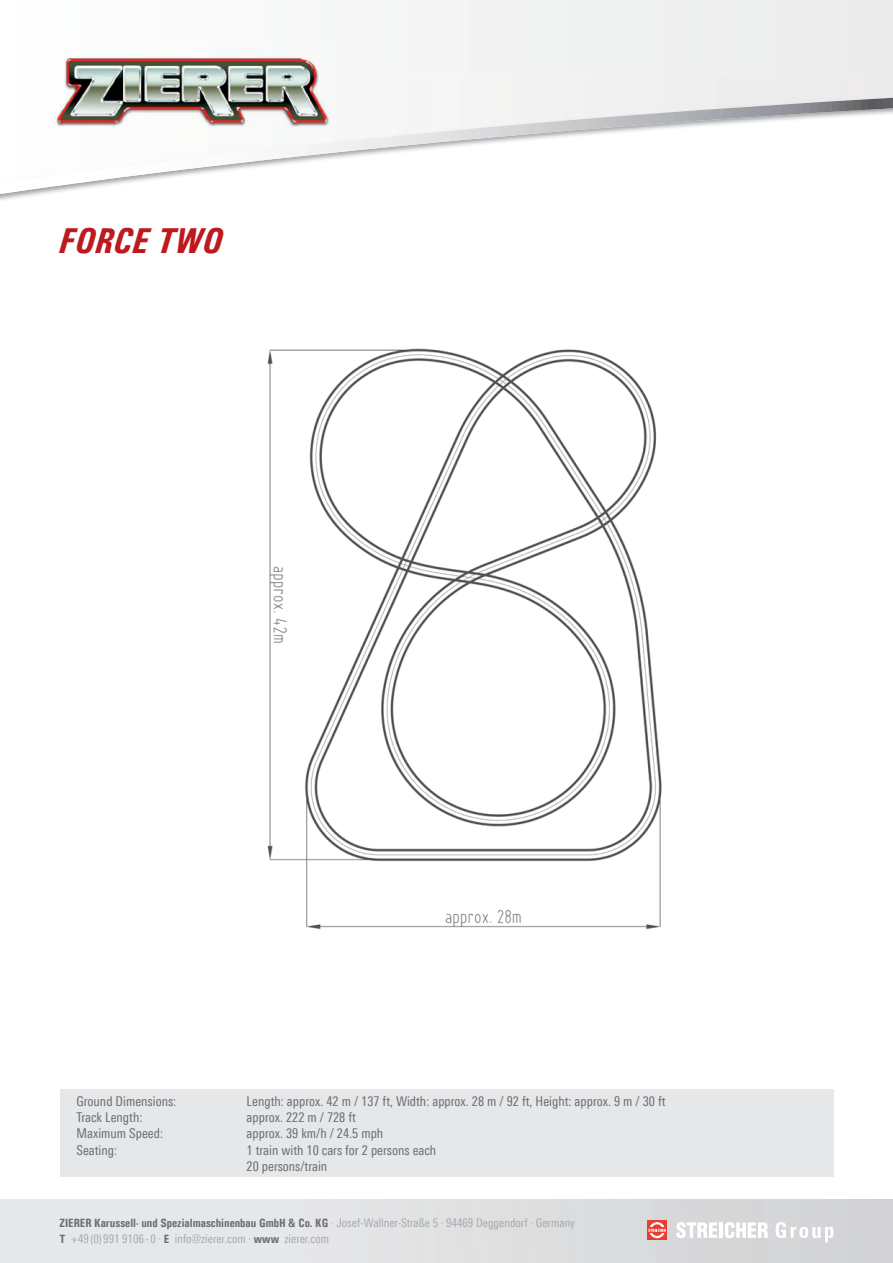
<style>
.page{position:relative;width:893px;height:1263px;background:#fff}
.page>*{position:absolute;margin:0;border:0;box-sizing:border-box;transform-origin:0 0}
.t1{font:italic 700 condensed 36px "Univers";color:#bd1a1f}
.t2{font:13.5px/16.2px "Linotype Univers 420 Cn";color:#6c6d70}
.t3{font:700 condensed 12px "Univers";color:#6c6d70}
.t4{font:12px "Linotype Univers 420 Cn";color:#a8a9ad}
.s1{font-family:"Linotype Univers 420 Cn";font-weight:400;font-stretch:normal;color:#a8a9ad}
.s2{font-family:"Univers";font-weight:700;font-stretch:condensed;color:#6c6d70}
</style>
<div class="page">
<img style="left:267px;top:348px;width:395px;height:582px">
<div style="left:0;top:1199px;width:893px;height:64px;background:linear-gradient(to right,#ebeced,#d3d4d6)"></div>
<div style="left:419px;top:0;width:474px;height:75px;background:#eff0f0"></div>
<div style="left:60px;top:1090px;width:773px;height:87px;background:#e6e7e9"></div>
<svg style="left:676px;top:1222px;width:41px;height:16px"></svg>
<hr style="left:719px;top:1222px;width:4px;height:16px;background:#fff">
<svg style="left:725px;top:1222px;width:43px;height:16px"></svg>
<svg style="left:776px;top:1222px;width:57px;height:20px"></svg>
<div style="left:647px;top:1220px;width:20px;height:20px;background:#ee3b32"></div>
<svg style="left:649px;top:1222px;width:16px;height:16px"></svg>
<svg style="left:651px;top:1224px;width:12px;height:12px"></svg>
<svg style="left:649px;top:1227px;width:16px;height:6px"></svg>
<svg style="left:648px;top:1229px;width:18px;height:3px"></svg>
<svg style="left:2px;top:98px;width:891px;height:96px"></svg>
<img style="left:54px;top:58px;width:276px;height:87px">
<img style="left:305px;top:142px;width:25px;height:3px">
<h1 class="t1" style="left:60px;top:219px;width:165px">FORCE TWO</h1>
<p class="t2" style="left:77px;top:1093px;width:101px">Ground Dimensions:</p>
<p class="t2" style="left:247px;top:1093px;width:420px">Length: approx. 42 m / 137 ft, Width: approx. 28 m / 92 ft, Height: approx. 9 m / 30 ft</p>
<p class="t2" style="left:77px;top:1109px;width:67px">Track Length:</p>
<p class="t2" style="left:247px;top:1109px;width:111px">approx. 222 m / 728 ft</p>
<p class="t2" style="left:77px;top:1125px;width:88px">Maximum Speed:</p>
<p class="t2" style="left:247px;top:1125px;width:138px">approx. 39 km/h / 24.5 mph</p>
<p class="t2" style="left:77px;top:1141px;width:42px">Seating:</p>
<p class="t2" style="left:247px;top:1141px;width:191px">1 train with 10 cars for 2 persons each<br>20 persons/train</p>
<p class="t3" style="left:60px;top:1215px;width:517px">ZIERER Karussell- und Spezialmaschinenbau GmbH &amp; Co. KG <span class="s1">· Josef-Wallner-Straße 5 · 94469 Deggendorf · Germany</span></p>
<p class="t4" style="left:60px;top:1232px;width:271px"><span class="s2">T</span> +49 (0) 991 9106 - 0 · <span class="s2">E</span> info@zierer.com · <span class="s2">www</span> zierer.com</p>
</div>
